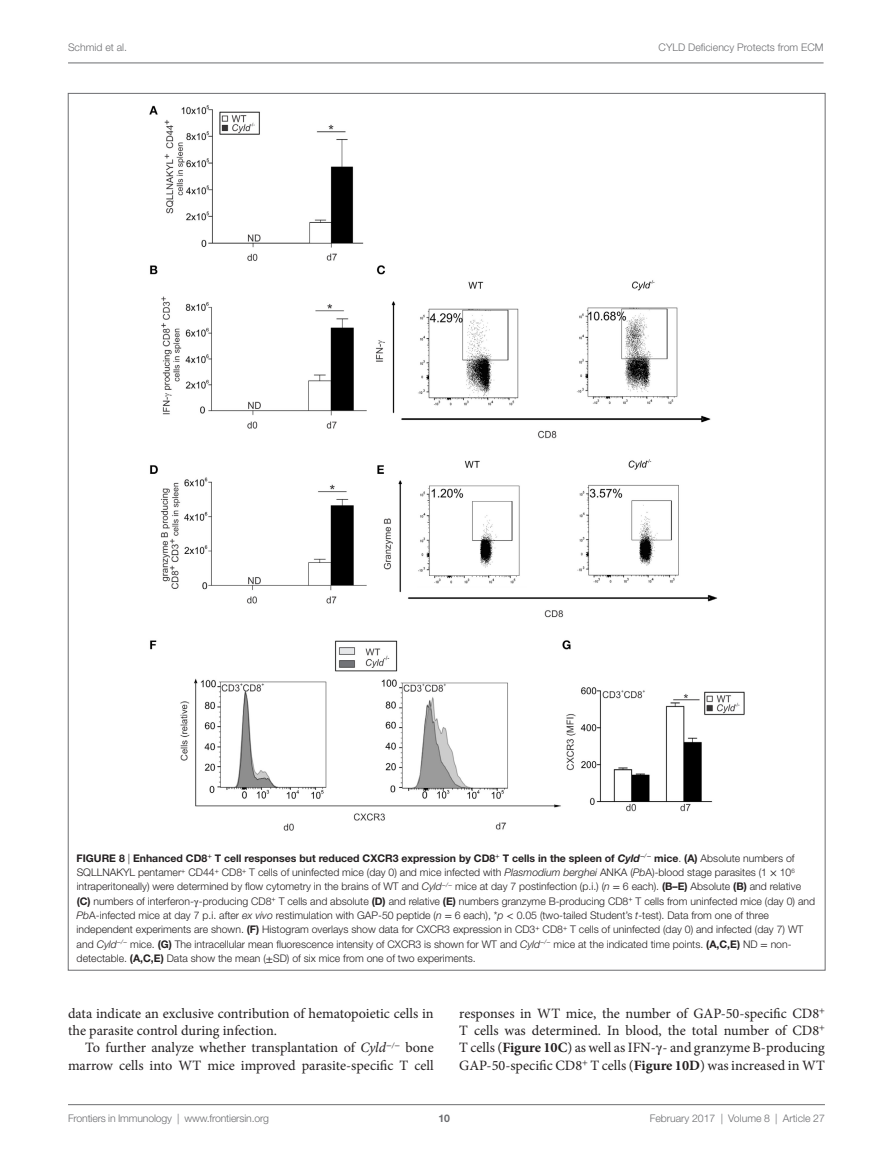
<style>
.page{position:relative;width:893px;height:1170px;background:#fff}
.page>*{position:absolute;margin:0;border:0;box-sizing:border-box;transform-origin:0 0}
.t1{font:14.25px/17.2px "Minion Pro";color:#231f20}
.t2{font:300 10.5px/14.2px "Helvetica Neue LT Std";color:#231f20}
.t3{font:300 10.5px "Helvetica Neue LT Std";color:#6c6d70}
.t4{font:700 10.5px "Helvetica Neue LT Std";color:#6c6d70}
.s1{font-weight:700}
.s2{font-weight:700;font-style:italic}
.s3{font-style:italic}
.s4{font-family:"STIX General";font-weight:400}
.s5{font-family:"STIX General"}
</style>
<div class="page">
<img style="left:149px;top:105px;width:596px;height:726px">
<hr style="left:68px;top:63px;width:756px;height:1px;background:#6c6d70">
<hr style="left:68px;top:1104px;width:757px;height:1px;background:#6c6d70">
<p class="t3" style="left:68px;top:41px;width:61px">Schmid et al.</p>
<p class="t3" style="left:659px;top:41px;width:166px">CYLD Deficiency Protects from ECM</p>
<p class="t2" style="left:77px;top:850px;width:740px"><span class="s1">Figure 8</span> | <span class="s1">Enhanced CD8</span><sup>+</sup> <span class="s1">T cell responses but reduced CXCR3 expression by CD8</span><sup>+</sup> <span class="s1">T cells in the spleen of</span> <span class="s2">Cyld</span><sup>−</sup><sup>/</sup><sup>−</sup> <span class="s1">mice</span>. <span class="s1">(A)</span> Absolute numbers of SQLLNAKYL pentamer<sup>+</sup> CD44<sup>+</sup> CD8<sup>+</sup> T cells of uninfected mice (day 0) and mice infected with <span class="s3">Plasmodium berghei</span> ANKA (<span class="s3">Pb</span>A)-blood stage parasites (1 <span class="s4">×</span> 10<sup>6 </sup>intraperitoneally) were determined by flow cytometry in the brains of WT and <span class="s3">Cyld</span><sup>−</sup><sup>/</sup><sup>−</sup> mice at day 7 postinfection (p.i.) (<span class="s3">n</span> <span class="s4">=</span> 6 each). <span class="s1">(B–E)</span> Absolute <span class="s1">(B)</span> and relative <span class="s1">(C)</span> numbers of interferon-<span class="s4">γ</span>-producing CD8<sup>+</sup> T cells and absolute <span class="s1">(D)</span> and relative <span class="s1">(E)</span> numbers granzyme B-producing CD8<sup>+</sup> T cells from uninfected mice (day 0) and <span class="s3">Pb</span>A-infected mice at day 7 p.i. after <span class="s3">ex vivo</span> restimulation with GAP-50 peptide (<span class="s3">n</span> <span class="s4">=</span> 6 each), *<span class="s3">p</span> <span class="s4">&lt;</span> 0.05 (two-tailed Student’s <span class="s3">t</span>-test). Data from one of three independent experiments are shown. <span class="s1">(F)</span> Histogram overlays show data for CXCR3 expression in CD3<sup>+</sup> CD8<sup>+</sup> T cells of uninfected (day 0) and infected (day 7) WT and <span class="s3">Cyld</span><sup>−</sup><sup>/</sup><sup>−</sup> mice. <span class="s1">(G)</span> The intracellular mean fluorescence intensity of CXCR3 is shown for WT and <span class="s3">Cyld</span><sup>−</sup><sup>/</sup><sup>−</sup> mice at the indicated time points. <span class="s1">(A,C,E)</span> ND <span class="s4">=</span> non&shy;detectable. <span class="s1">(A,C,E)</span> Data show the mean (<span class="s4">±</span>SD) of six mice from one of two experiments.</p>
<h1 class="t1" style="left:68px;top:1004px;width:367px">data indicate an exclusive contribution of hematopoietic cells in the parasite control during infection.</h1>
<h1 class="t1" style="left:68px;top:1039px;width:367px;text-align:right">To further analyze whether transplantation of <span class="s3">Cyld</span><sup>−</sup><sup>/</sup><sup>−</sup> bone marrow cells into WT mice improved parasite-specific T cell</h1>
<p class="t1" style="left:459px;top:1004px;width:367px;text-align:justify">responses in WT mice, the number of GAP-50-specific CD8<sup>+ </sup>T cells was determined. In blood, the total number of CD8<sup>+ </sup>T cells (<span class="s1">Figure 10C</span>) as well as IFN-<span class="s5">γ</span>- and granzyme B-producing GAP-50-specific CD8<sup>+</sup> T cells (<span class="s1">Figure 10D</span>) was increased in WT</p>
<p class="t3" style="left:68px;top:1111px;width:203px">Frontiers in Immunology | www.frontiersin.org</p>
<p class="t3" style="left:650px;top:1111px;width:177px">February 2017 | Volume 8 | Article 27</p>
<p class="t4" style="left:439px;top:1111px;width:13px">10</p>
</div>
